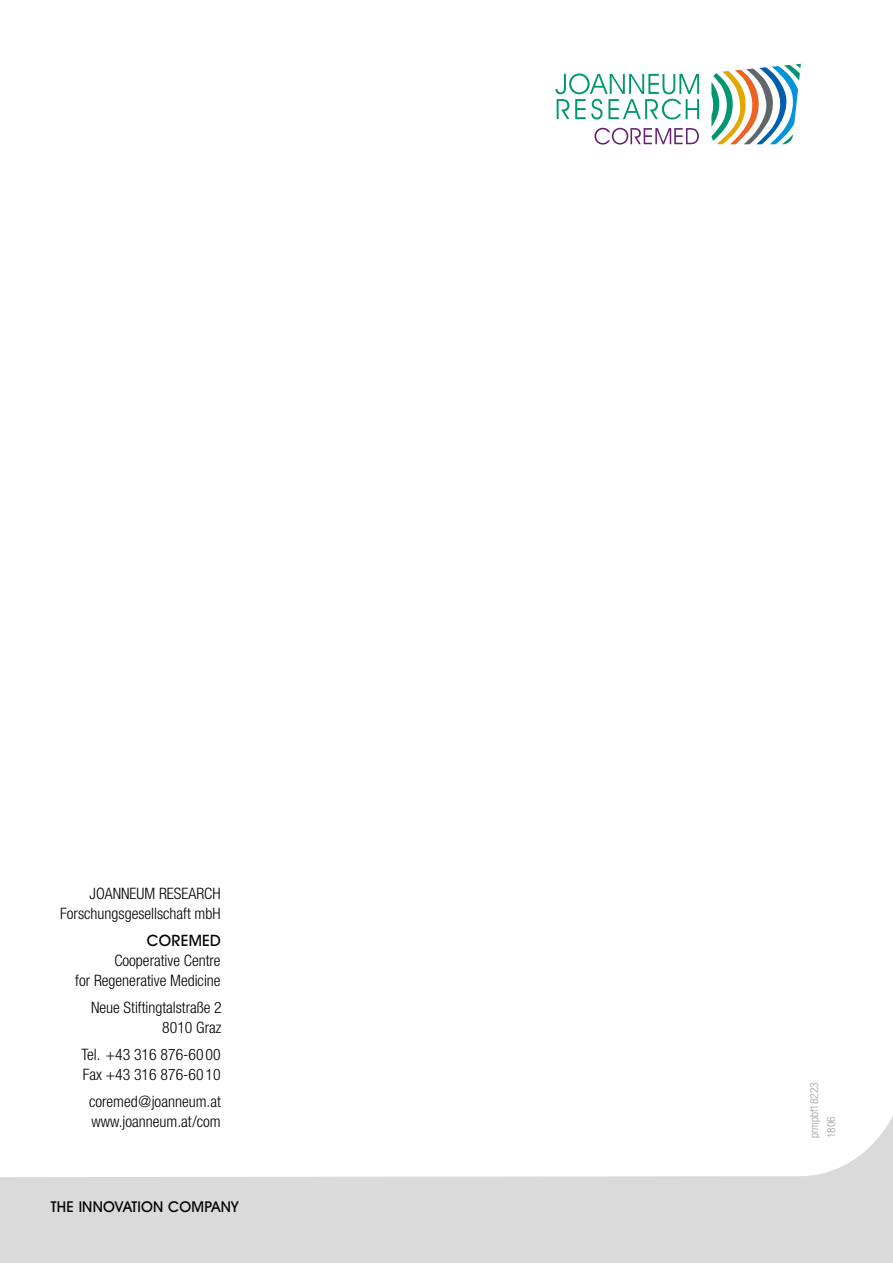
<style>
.page{position:relative;width:893px;height:1263px;background:#fff}
.page>*{position:absolute;margin:0;border:0;box-sizing:border-box;transform-origin:0 0}
.t1{font:300 condensed 15.75px/20.2px "Helvetica Neue LT Pro";color:#000;text-align:right}
.t2{font:500 15.75px "Avant Garde IT Cby BT";letter-spacing:.015em;color:#000}
.t3{font:500 15px "Avant Garde IT Cby BT";letter-spacing:.015em;color:#000}
.t4{font:300 condensed 11.25px/17px "Helvetica Neue LT Pro";color:#9d9d9c}
</style>
<div class="page">
<svg style="left:0;top:1116px;width:893px;height:147px;fill:#dadada"></svg>
<svg style="left:555px;top:73px;width:144px;height:47px"></svg>
<svg style="left:711px;top:64px;width:90px;height:80px"></svg>
<svg style="left:594px;top:128px;width:105px;height:17px"></svg>
<p class="t1" style="left:60px;top:883px;width:162px">JOANNEUM RESEARCH<br>Forschungsgesellschaft mbH</p>
<p class="t2" style="left:147px;top:930px;width:76px">COREMED</p>
<p class="t1" style="left:75px;top:950px;width:147px">Cooperative Centre<br>for Regenerative Medicine</p>
<p class="t1" style="left:91px;top:997px;width:132px">Neue Stiftingtalstraße 2<br>8010 Graz</p>
<p class="t1" style="left:81px;top:1044px;width:141px;text-align:left">Tel. +43 316 876-60 00<br>Fax +43 316 876-60 10</p>
<p class="t1" style="left:89px;top:1091px;width:133px;text-align:left">coremed@joanneum.at www.joanneum.at/com</p>
<p class="t3" style="left:51px;top:1197px;width:189px">THE INNOVATION COMPANY</p>
<p class="t4" style="left:805px;top:1138px;width:57px;rotate:-90deg">prmpbf18223<br>1806</p>
</div>
